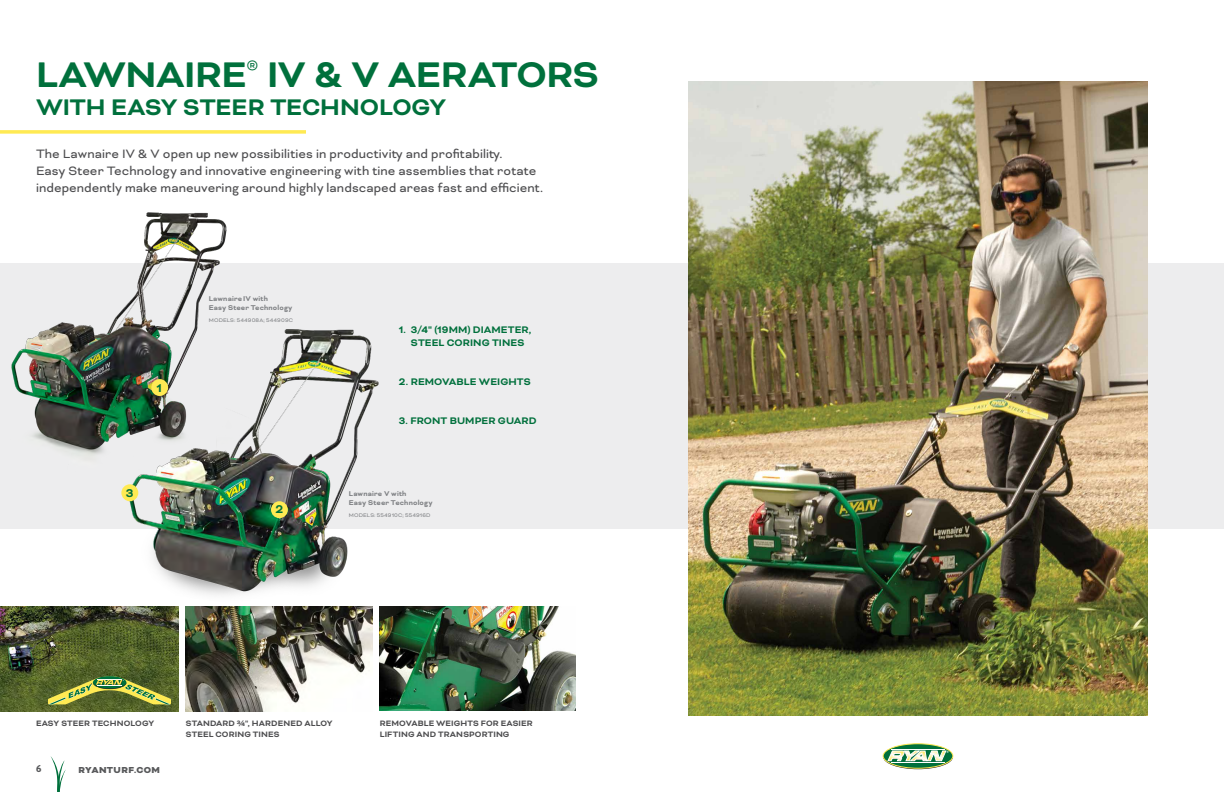
<style>
.page{position:relative;width:1224px;height:792px;background:#fff}
.page>*{position:absolute;margin:0;border:0;box-sizing:border-box;transform-origin:0 0}
.t1{font:700 41px "Bicyclette";letter-spacing:-.01em;color:#00703c}
.t2{font:700 26px "Bicyclette";letter-spacing:-.005em;color:#00703c}
.t3{font:700 18.1px "Bicyclette";color:#00703c}
.t4{font:14px/17px "Bicyclette";letter-spacing:.01em;color:#4d4d4f}
.t5{font:700 13px "Bicyclette";color:#00703c}
.t6{font:700 11px/13px "Bicyclette";letter-spacing:.005em;color:#00703c;text-align:center}
.t7{font:900 10px "Bicyclette";letter-spacing:.035em;color:#58595b}
.t8{font:700 10px "Asap";color:#58595b}
.t9{font:700 9px/10.8px "Bicyclette";letter-spacing:.015em;color:#4d4d4f}
.t10{font:700 8px/9.5px "Bicyclette";letter-spacing:.02em;color:#7e8083}
.t11{font:6px "Bicyclette";letter-spacing:.025em;color:#7e8083}
</style>
<div class="page">
<div style="left:0;top:263px;width:1224px;height:266px;background:#ededee"></div>
<img style="left:688px;top:81px;width:460px;height:635px">
<svg style="left:883px;top:745px;width:70px;height:24px"></svg>
<svg style="left:883px;top:744px;width:70px;height:24px"></svg>
<div style="left:883px;top:744px;width:70px;height:24px;border:1px solid #ffea53;border-radius:50%"></div>
<hr style="left:891px;top:750px;width:54px;height:1px;background:#fff">
<hr style="left:891px;top:762px;width:54px;height:1px;background:#fff">
<svg style="left:888px;top:751px;width:61px;height:10px"></svg>
<svg style="left:51px;top:756px;width:15px;height:36px"></svg>
<img style="left:120px;top:329px;width:264px;height:281px">
<svg style="left:0;top:130px;width:306px;height:4px"></svg>
<img style="left:186px;top:607px;width:187px;height:104px">
<img style="left:0;top:607px;width:178px;height:104px">
<svg style="left:48px;top:673px;width:123px;height:31px;background:#78873b"></svg>
<img style="left:380px;top:607px;width:196px;height:104px">
<div style="left:271px;top:501px;width:17px;height:17px;background:#ffea53;border-radius:50%"></div>
<img style="left:11px;top:212px;width:246px;height:282px">
<div style="left:151px;top:379px;width:17px;height:17px;background:#ffea53;border-radius:50%"></div>
<div style="left:121px;top:484px;width:17px;height:17px;background:#ffea53;border-radius:50%"></div>
<h1 class="t1" style="left:36px;top:51px;width:212px">LAWNAIRE</h1>
<p class="t3" style="left:246px;top:55px;width:13px">®</p>
<h1 class="t1" style="left:267px;top:51px;width:334px">IV &amp; V AERATORS</h1>
<h2 class="t2" style="left:36px;top:92px;width:412px">WITH EASY STEER TECHNOLOGY</h2>
<p class="t4" style="left:36px;top:145px;width:509px">The Lawnaire IV &amp; V open up new possibilities in productivity and profitability.<br>Easy Steer Technology and innovative engineering with tine assemblies that rotate independently make maneuvering around highly landscaped areas fast and efficient.</p>
<p class="t10" style="left:209px;top:293px;width:85px">LawnaireIV with<br>Easy Steer Technology</p>
<p class="t5" style="left:156px;top:380px;width:7px">1</p>
<p class="t5" style="left:126px;top:485px;width:9px">3</p>
<p class="t11" style="left:209px;top:317px;width:86px">MODELS: 544908A; 544909C</p>
<p class="t5" style="left:276px;top:502px;width:9px">2</p>
<p class="t6" style="left:399px;top:323px;width:134px">1. 3/4" (19MM) DIAMETER,<br>STEEL CORING TINES</p>
<p class="t6" style="left:399px;top:375px;width:133px">2. REMOVABLE WEIGHTS</p>
<p class="t6" style="left:399px;top:414px;width:139px">3. FRONT BUMPER GUARD</p>
<p class="t10" style="left:349px;top:489px;width:85px">Lawnaire V with<br>Easy Steer Technology</p>
<p class="t11" style="left:349px;top:512px;width:83px">MODELS: 554910C; 554916D</p>
<p class="t9" style="left:186px;top:718px;width:148px">STANDARD ¾", HARDENED ALLOY<br>STEEL CORING TINES</p>
<p class="t9" style="left:36px;top:718px;width:120px">EASY STEER TECHNOLOGY</p>
<p class="t9" style="left:380px;top:718px;width:155px">REMOVABLE WEIGHTS FOR EASIER<br>LIFTING AND TRANSPORTING</p>
<p class="t8" style="left:36px;top:761px;width:7px">6</p>
<p class="t7" style="left:79px;top:764px;width:83px">RYANTURF.COM</p>
</div>
